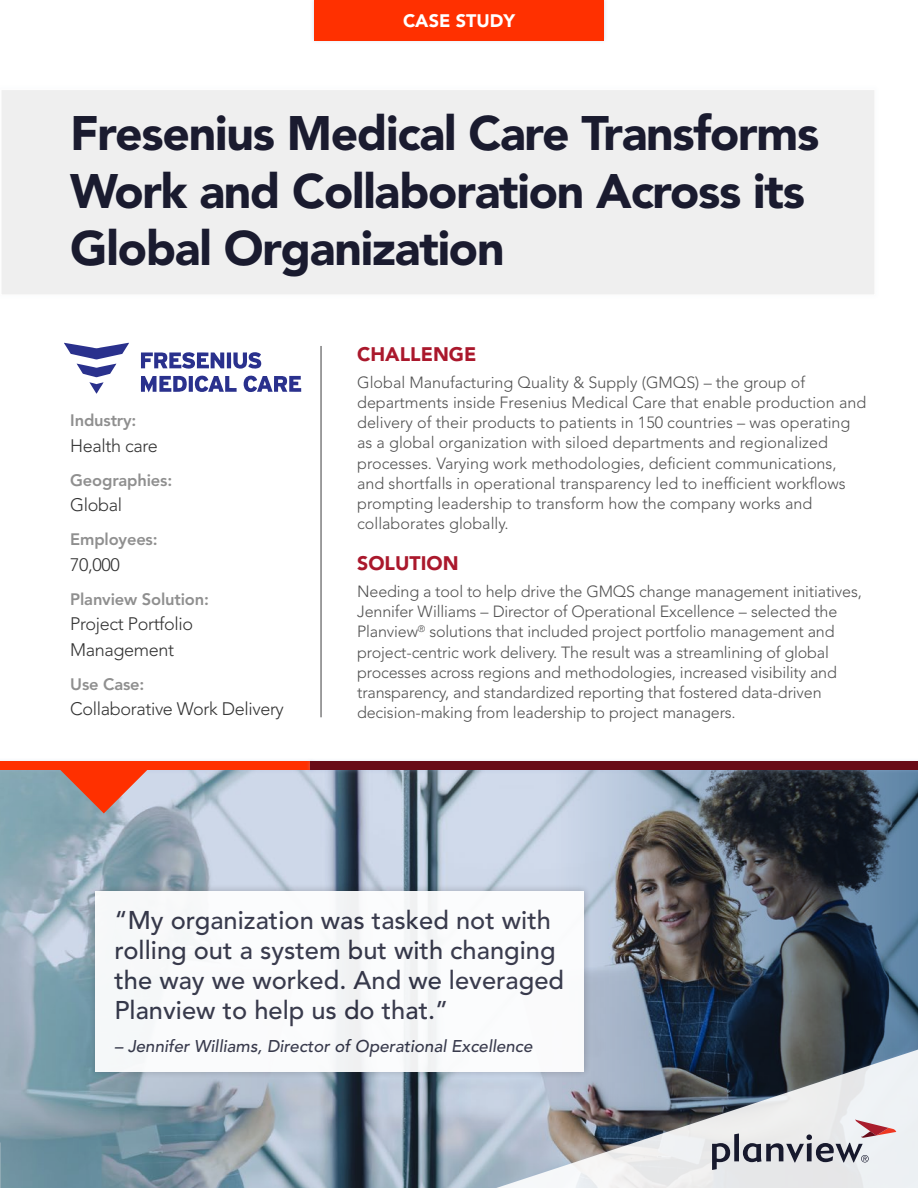
<style>
.page{position:relative;width:918px;height:1188px;background:#fff}
.page>*{position:absolute;margin:0;border:0;box-sizing:border-box;transform-origin:0 0}
.Basic_Content{font:900 48px/57.6px "Avenir LT Std";letter-spacing:-.025em;color:#1a1b2f}
.t1{font:500 25.5px/30px "Avenir LT Std";color:#313244}
.Challenge-Solution{font:900 19.5px "Avenir LT Std";color:#aa182c}
.Basic_Content-2{font:300 18px/25.5px "Avenir LT Std";letter-spacing:-.02em;color:#333}
.Section_Header{font:900 18px "Avenir LT Std";color:#fff}
.t2{font:italic 500 16.95px "Avenir LT Std";color:#313244}
.Basic_Content-3{font:800 16.5px "Avenir LT Std";letter-spacing:-.01em;color:#8f8f8f}
.Basic_Content-4{font:300 16.2px/20.2px "Avenir LT Std";letter-spacing:-.01em;color:#525252}
</style>
<div class="page">
<svg style="left:0;top:774px;width:918px;height:365px;background:#7e8c9a"></svg>
<div style="left:0;top:89px;width:876px;height:207px;background:#efefef;border:2px solid #f2f2f2"></div>
<div style="left:310px;top:0;width:298px;height:45px;background:#90acd9;opacity:.35"></div>
<div style="left:314px;top:0;width:290px;height:40px;background:#ff3000"></div>
<div style="left:0;top:1139px;width:516px;height:49px;background:#90acd9;opacity:.35"></div>
<div style="left:88px;top:883px;width:504px;height:196px;background:#231f20;opacity:.27"></div>
<div style="left:95px;top:891px;width:489px;height:180px;background:#fff"></div>
<div style="left:374px;top:1011px;width:544px;height:177px;background:#90acd9;opacity:.35"></div>
<svg style="left:377px;top:1015px;width:541px;height:173px"></svg>
<svg style="left:712px;top:1119px;width:184px;height:51px;background:#c7c4c8"></svg>
<hr style="left:321px;top:346px;width:1px;height:371px;background:#3e3e3f">
<svg style="left:141px;top:352px;width:160px;height:40px"></svg>
<svg style="left:64px;top:343px;width:65px;height:51px"></svg>
<div style="left:0;top:758px;width:316px;height:16px;background:#90acd9;opacity:.35"></div>
<div style="left:0;top:762px;width:312px;height:8px;background:#ff3000"></div>
<div style="left:306px;top:758px;width:612px;height:16px;background:#90acd9;opacity:.35"></div>
<div style="left:310px;top:762px;width:608px;height:8px;background:#680b18"></div>
<svg style="left:60px;top:770px;width:88px;height:43px;background:#d17564"></svg>
<p class="Section_Header" style="left:403px;top:10px;width:113px">CASE STUDY</p>
<p class="Basic_Content" style="left:70px;top:105px;width:751px">Fresenius Medical Care Transforms<br>Work and Collaboration Across its<br>Global Organization</p>
<p class="Basic_Content-3" style="left:70px;top:411px;width:68px">Industry:</p>
<p class="Basic_Content-2" style="left:70px;top:433px;width:89px">Health care</p>
<p class="Basic_Content-3" style="left:70px;top:470px;width:104px">Geographies:</p>
<p class="Basic_Content-2" style="left:70px;top:492px;width:53px">Global</p>
<p class="Basic_Content-3" style="left:70px;top:530px;width:89px">Employees:</p>
<p class="Basic_Content-2" style="left:70px;top:552px;width:51px">70,000</p>
<p class="Basic_Content-3" style="left:70px;top:589px;width:140px">Planview Solution:</p>
<p class="Basic_Content-2" style="left:70px;top:611px;width:124px">Project Portfolio<br>Management</p>
<p class="Basic_Content-3" style="left:70px;top:674px;width:76px">Use Case:</p>
<p class="Basic_Content-2" style="left:70px;top:696px;width:215px">Collaborative Work Delivery</p>
<p class="Challenge-Solution" style="left:357px;top:342px;width:121px">CHALLENGE</p>
<p class="Basic_Content-4" style="left:357px;top:372px;width:511px">Global Manufacturing Quality &amp; Supply (GMQS) – the group of departments inside Fresenius Medical Care that enable production and delivery of their products to patients in 150 countries – was operating as a global organization with siloed departments and regionalized processes. Varying work methodologies, deficient communications, and shortfalls in operational transparency led to inefficient workflows prompting leadership to transform how the company works and collaborates globally.</p>
<p class="Challenge-Solution" style="left:357px;top:551px;width:103px">SOLUTION</p>
<p class="Basic_Content-4" style="left:357px;top:581px;width:506px">Needing a tool to help drive the GMQS change management initiatives, Jennifer Williams – Director of Operational Excellence – selected the Planview<sup>®</sup> solutions that included project portfolio management and project-centric work delivery. The result was a streamlining of global processes across regions and methodologies, increased visibility and transparency, and standardized reporting that fostered data-driven decision-making from leadership to project managers.</p>
<h2 class="t1" style="left:115px;top:906px;width:451px">“My organization was tasked not with rolling out a system but with changing the way we worked. And we leveraged Planview to help us do that.”</h2>
<p class="t2" style="left:115px;top:1037px;width:420px">– Jennifer Williams, Director of Operational Excellence</p>
</div>
